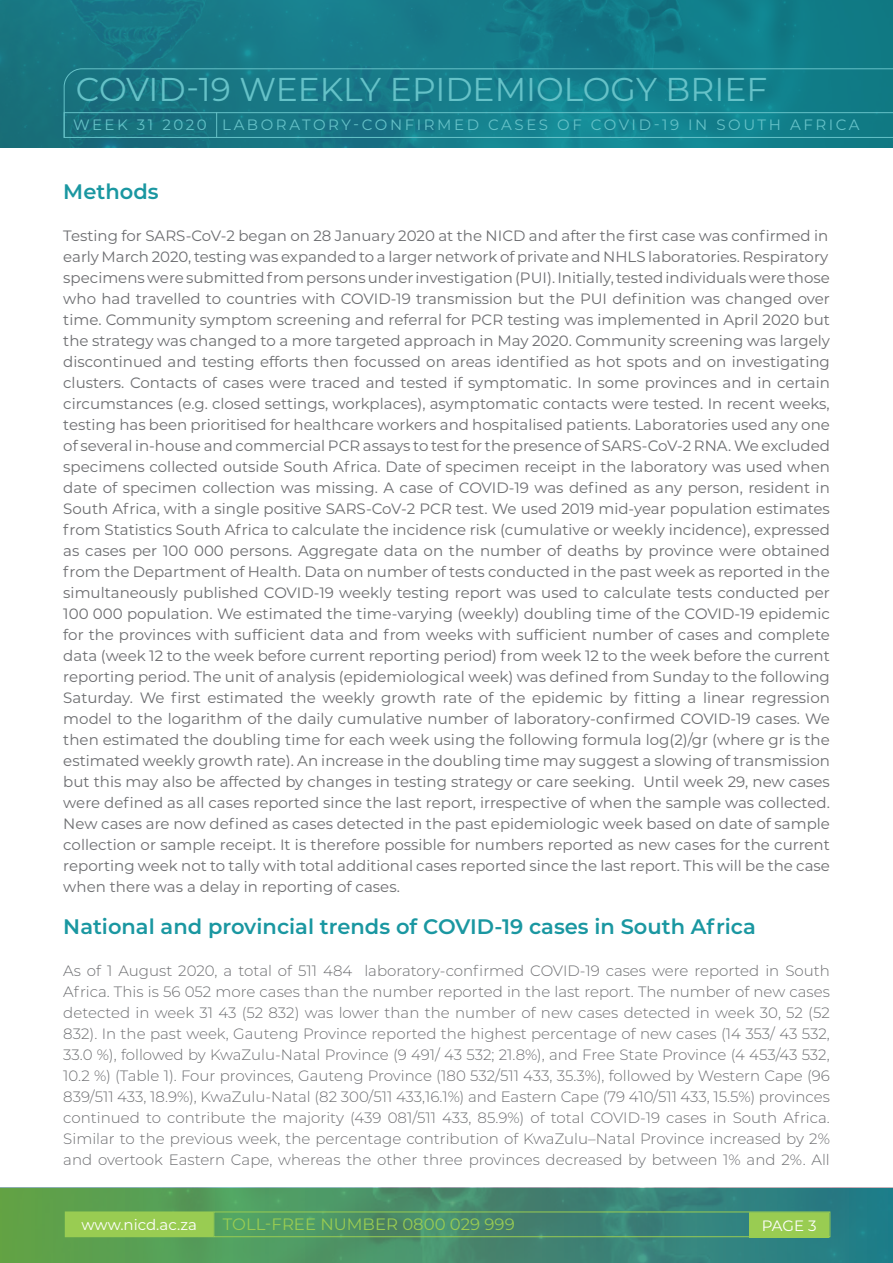
<style>
.page{position:relative;width:893px;height:1263px;background:#fff}
.page>*{position:absolute;margin:0;border:0;box-sizing:border-box;transform-origin:0 0}
.t1{font:33px "Montserrat";color:#66c2c8}
.t2{font:600 21px "Montserrat";color:#1a97a1}
.t3{font:16.5px "Montserrat";color:#99cc52}
.t4{font:15px/21px "Montserrat";color:#6c6d70;text-align:justify}
.t5{font:300 15px/21px "Montserrat";color:#6c6d70;text-align:justify}
.t6{font:15px "Montserrat";letter-spacing:.17em;color:#66c2c8}
.t7{font:15px "Montserrat";color:#fff}
</style>
<div class="page">
<img style="left:0;top:0;width:893px;height:148px">
<svg style="left:63px;top:68px;width:830px;height:71px;background:#167c8a"></svg>
<img style="left:0;top:1187px;width:893px;height:76px">
<div style="left:213px;top:1211px;width:617px;height:26px;border:1px solid #99cc52"></div>
<div style="left:750px;top:1213px;width:79px;height:24px;background:#99cc52"></div>
<div style="left:749px;top:1212px;width:80px;height:26px;border:1px solid #99cc52"></div>
<div style="left:65px;top:1212px;width:148px;height:25px;background:#99cc52"></div>
<div style="left:65px;top:1211px;width:148px;height:26px;border:1px solid #99cc52"></div>
<svg style="left:64px;top:112px;width:829px;height:26px;background:#1b818e"></svg>
<p class="t1" style="left:76px;top:67px;width:693px">COVID-19 WEEKLY EPIDEMIOLOGY BRIEF</p>
<p class="t6" style="left:73px;top:115px;width:788px">WEEK 31 2020 LABORATORY-CONFIRMED CASES OF COVID-19 IN SOUTH AFRICA</p>
<p class="t2" style="left:63px;top:177px;width:97px">Methods</p>
<p class="t4" style="left:63px;top:225px;width:768px">Testing for SARS-CoV-2 began on 28 January 2020 at the NICD and after the first case was confirmed in early March 2020, testing was expanded to a larger network of private and NHLS laboratories. Respiratory specimens were submitted from persons under investigation (PUI). Initially, tested individuals were those who had travelled to countries with COVID-19 transmission but the PUI definition was changed over time. Community symptom screening and referral for PCR testing was implemented in April 2020 but the strategy was changed to a more targeted approach in May 2020. Community screening was largely discontinued and testing efforts then focussed on areas identified as hot spots and on investigating clusters. Contacts of cases were traced and tested if symptomatic. In some provinces and in certain circumstances (e.g. closed settings, workplaces), asymptomatic contacts were tested. In recent weeks, testing has been prioritised for healthcare workers and hospitalised patients. Laboratories used any one of several in-house and commercial PCR assays to test for the presence of SARS-CoV-2 RNA. We excluded specimens collected outside South Africa. Date of specimen receipt in the laboratory was used when date of specimen collection was missing. A case of COVID-19 was defined as any person, resident in South Africa, with a single positive SARS-CoV-2 PCR test. We used 2019 mid-year population estimates from Statistics South Africa to calculate the incidence risk (cumulative or weekly incidence), expressed as cases per 100 000 persons. Aggregate data on the number of deaths by province were obtained from the Department of Health. Data on number of tests conducted in the past week as reported in the simultaneously published COVID-19 weekly testing report was used to calculate tests conducted per 100 000 population. We estimated the time-varying (weekly) doubling time of the COVID-19 epidemic for the provinces with sufficient data and from weeks with sufficient number of cases and complete data (week 12 to the week before current reporting period) from week 12 to the week before the current reporting period. The unit of analysis (epidemiological week) was defined from Sunday to the following Saturday. We first estimated the weekly growth rate of the epidemic by fitting a linear regression model to the logarithm of the daily cumulative number of laboratory-confirmed COVID-19 cases. We then estimated the doubling time for each week using the following formula log(2)/gr (where gr is the estimated weekly growth rate). An increase in the doubling time may suggest a slowing of transmission but this may also be affected by changes in testing strategy or care seeking. Until week 29, new cases were defined as all cases reported since the last report, irrespective of when the sample was collected.<br>New cases are now defined as cases detected in the past epidemiologic week based on date of sample collection or sample receipt. It is therefore possible for numbers reported as new cases for the current reporting week not to tally with total additional cases reported since the last report. This will be the case when there was a delay in reporting of cases.</p>
<p class="t2" style="left:63px;top:912px;width:694px">National and provincial trends of COVID-19 cases in South Africa</p>
<p class="t5" style="left:63px;top:960px;width:768px">As of 1 August 2020, a total of 511 484 laboratory-confirmed COVID-19 cases were reported in South Africa. This is 56 052 more cases than the number reported in the last report. The number of new cases detected in week 31 43 (52 832) was lower than the number of new cases detected in week 30, 52 (52<br>832). In the past week, Gauteng Province reported the highest percentage of new cases (14 353/ 43 532, 33.0 %), followed by KwaZulu-Natal Province (9 491/ 43 532; 21.8%), and Free State Province (4 453/43 532, 10.2 %) (Table 1). Four provinces, Gauteng Province (180 532/511 433, 35.3%), followed by Western Cape (96<br>839/511 433, 18.9%), KwaZulu-Natal (82 300/511 433,16.1%) and Eastern Cape (79 410/511 433, 15.5%) provinces continued to contribute the majority (439 081/511 433, 85.9%) of total COVID-19 cases in South Africa.<br>Similar to the previous week, the percentage contribution of KwaZulu–Natal Province increased by 2% and overtook Eastern Cape, whereas the other three provinces decreased by between 1% and 2%. All</p>
<p class="t7" style="left:81px;top:1214px;width:117px">www.nicd.ac.za</p>
<p class="t3" style="left:223px;top:1212px;width:293px">TOLL-FREE NUMBER 0800 029 999</p>
<p class="t7" style="left:762px;top:1215px;width:56px">PAGE 3</p>
</div>
